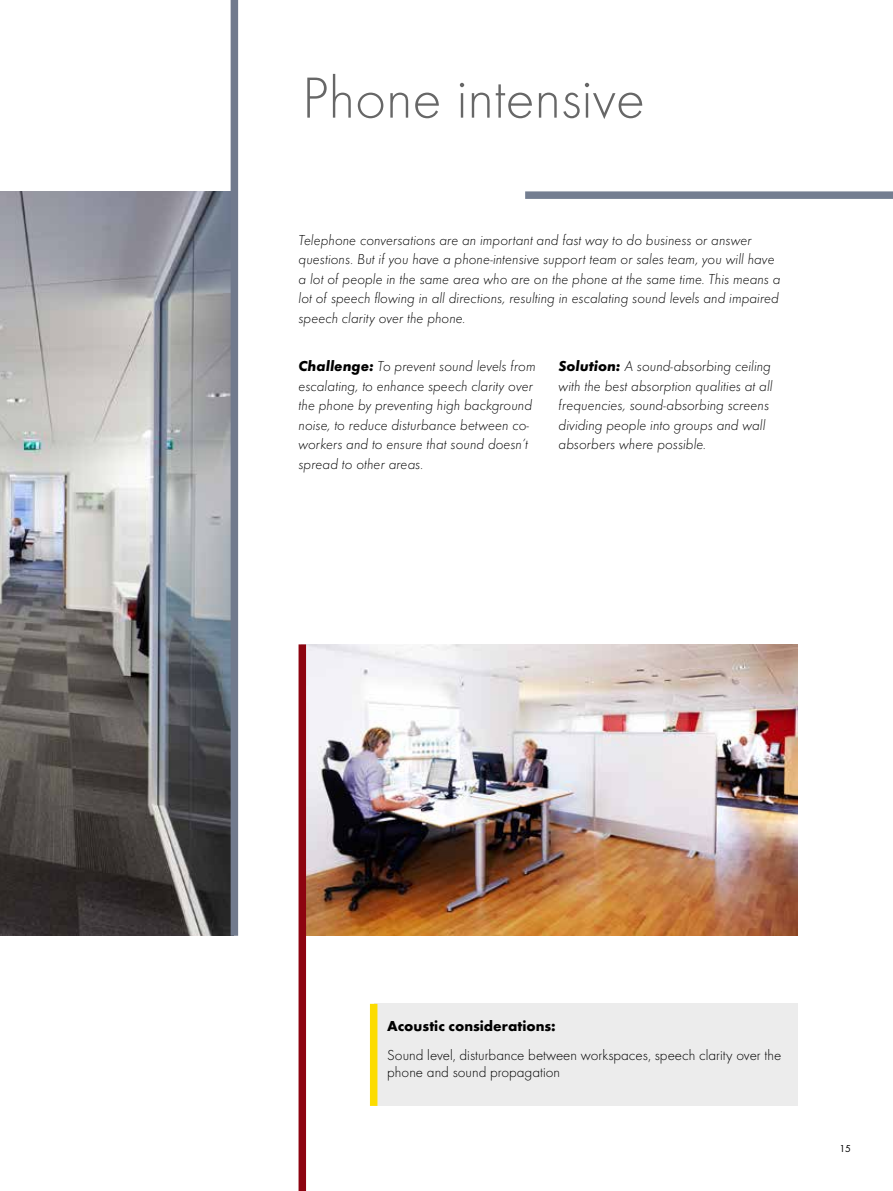
<style>
.page{position:relative;width:893px;height:1191px;background:#fff}
.page>*{position:absolute;margin:0;border:0;box-sizing:border-box;transform-origin:0 0}
.t1{font:300 60px "Futura";color:#676767}
.t2{font:italic 300 15px/19.5px "Futura";color:#000}
.t3{font:300 15px/16.5px "Futura";color:#000}
.t4{font:700 15px "Futura";color:#000}
.t5{font:10.5px "Futura Boo";color:#000}
.s1{font-weight:700}
</style>
<div class="page">
<img style="left:0;top:191px;width:231px;height:744px">
<img style="left:306px;top:644px;width:491px;height:291px">
<div style="left:231px;top:0;width:7px;height:935px;background:#717a8d"></div>
<div style="left:525px;top:191px;width:368px;height:8px;background:#747e91"></div>
<div style="left:299px;top:644px;width:7px;height:547px;background:#8d0410"></div>
<div style="left:374px;top:1003px;width:424px;height:103px;background:#ececec"></div>
<div style="left:370px;top:1003px;width:7px;height:103px;background:#fcdc00"></div>
<h1 class="t1" style="left:302px;top:64px;width:345px">Phone intensive</h1>
<p class="t2" style="left:299px;top:230px;width:483px">Telephone conversations are an important and fast way to do business or answer questions. But if you have a phone-intensive support team or sales team, you will have a lot of people in the same area who are on the phone at the same time. This means a lot of speech flowing in all directions, resulting in escalating sound levels and impaired speech clarity over the phone.</p>
<p class="t2" style="left:299px;top:356px;width:239px"><span class="s1">Challenge:</span> To prevent sound levels from escalating, to enhance speech clarity over the phone by preventing high background noise, to reduce disturbance between co&shy;workers and to ensure that sound doesn’t spread to other areas.</p>
<p class="t2" style="left:559px;top:356px;width:216px"><span class="s1">Solution:</span> A sound-absorbing ceiling with the best absorption qualities at all frequencies, sound-absorbing screens dividing people into groups and wall absorbers where possible.</p>
<p class="t4" style="left:387px;top:1016px;width:170px">Acoustic considerations:</p>
<p class="t3" style="left:387px;top:1047px;width:396px">Sound level, disturbance between workspaces, speech clarity over the phone and sound propagation</p>
<p class="t5" style="left:839px;top:1142px;width:13px">15</p>
</div>
